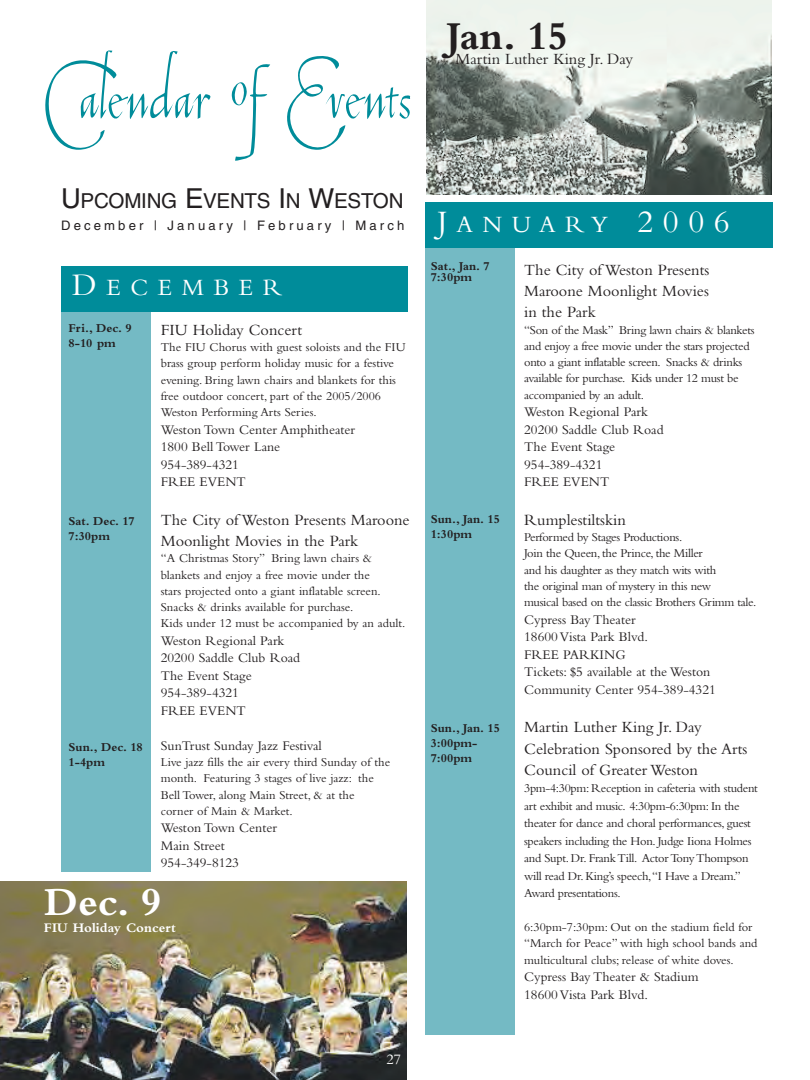
<style>
.page{position:relative;width:810px;height:1080px;background:#fff}
.page>*{position:absolute;margin:0;border:0;box-sizing:border-box;transform-origin:0 0}
.t1{font:92.5px "Tagliente";color:#008c9a}
.t2{font:700 41.25px "Bembo";color:#231f20}
.t3{font:700 41.25px "Bembo";color:#fff}
.t4{font:24.38px "Bembo";letter-spacing:.39em;color:#fff}
.t5{font:20.62px "Helvetica";letter-spacing:-.015em;color:#231f20}
.t6{font:16.25px/21.2px "Bembo";color:#231f20}
.t7{font:15px "Bembo";color:#fff}
.t8{font:13.75px/17.5px "Bembo";color:#231f20}
.t9{font:700 13.75px "Bembo";color:#fff}
.t10{font:13.12px "Helvetica";letter-spacing:.24em;color:#231f20}
.t11{font:12.5px/16.2px "Bembo";color:#231f20}
.t12{font:12.5px/16.2px "Bembo";letter-spacing:-.025em;color:#231f20}
.t13{font:700 12.5px/15px "Bembo";color:#231f20}
.s1{font-size:27.5px}
.s2{font-size:32.5px}
</style>
<div class="page">
<div style="left:61px;top:267px;width:90px;height:605px;background:#74bac4"></div>
<div style="left:425px;top:215px;width:90px;height:820px;background:#74bac4"></div>
<img style="left:426px;top:0;width:345px;height:194px">
<div style="left:61px;top:266px;width:347px;height:46px;background:#008c9a"></div>
<img style="left:1px;top:882px;width:406px;height:198px">
<div style="left:426px;top:202px;width:347px;height:46px;background:#008c9a"></div>
<h1 class="t1" style="left:46px;top:31px;width:368px">Calendar of Events</h1>
<h3 class="t5" style="left:61px;top:193px;width:344px"><span class="s1">U</span>PCOMING <span class="s1">E</span>VENTS <span class="s1">I</span>N <span class="s1">W</span>ESTON</h3>
<p class="t10" style="left:61px;top:221px;width:345px">December | January | February | March</p>
<h3 class="t4" style="left:72px;top:279px;width:212px"><span class="s2">D</span>ECEMBER</h3>
<p class="t13" style="left:69px;top:322px;width:65px">Fri., Dec. 9<br>8-10 pm</p>
<p class="t13" style="left:69px;top:515px;width:68px">Sat. Dec. 17<br>7:30pm</p>
<p class="t13" style="left:69px;top:741px;width:76px">Sun., Dec. 18<br>1-4pm</p>
<h3 class="t6" style="left:161px;top:321px;width:143px">FIU Holiday Concert</h3>
<p class="t11" style="left:161px;top:340px;width:246px">The FIU Chorus with guest soloists and the FIU brass group perform holiday music for a festive evening. Bring lawn chairs and blankets for this free outdoor concert, part of the 2005/2006<br>Weston Performing Arts Series.</p>
<p class="t8" style="left:161px;top:422px;width:196px">Weston Town Center Amphitheater<br>1800 Bell Tower Lane<br>954-389-4321<br>FREE EVENT</p>
<h3 class="t6" style="left:161px;top:511px;width:250px">The City of Weston Presents Maroone<br>Moonlight Movies in the Park</h3>
<p class="t11" style="left:161px;top:551px;width:246px">“A Christmas Story” Bring lawn chairs &amp; blankets and enjoy a free movie under the<br>stars projected onto a giant inflatable screen.<br>Snacks &amp; drinks available for purchase.<br>Kids under 12 must be accompanied by an adult.</p>
<p class="t8" style="left:161px;top:633px;width:141px">Weston Regional Park<br>20200 Saddle Club Road<br>The Event Stage<br>954-389-4321<br>FREE EVENT</p>
<p class="t8" style="left:161px;top:738px;width:163px">SunTrust Sunday Jazz Festival</p>
<p class="t11" style="left:161px;top:755px;width:231px">Live jazz fills the air every third Sunday of the month. Featuring 3 stages of live jazz: the Bell Tower, along Main Street, &amp; at the corner of Main &amp; Market.</p>
<p class="t8" style="left:161px;top:821px;width:118px">Weston Town Center<br>Main Street<br>954-349-8123</p>
<h2 class="t3" style="left:44px;top:887px;width:119px">Dec. 9</h2>
<p class="t9" style="left:44px;top:923px;width:133px">FIU Holiday Concert</p>
<h2 class="t2" style="left:447px;top:22px;width:123px">Jan. 15</h2>
<h3 class="t6" style="left:456px;top:50px;width:179px">Martin Luther King Jr. Day</h3>
<h3 class="t4" style="left:437px;top:216px;width:294px"><span class="s2">J</span>ANUARY <span class="s2">2006</span></h3>
<p class="t13" style="left:431px;top:261px;width:61px;line-height:11.2px">Sat., Jan. 7<br>7:30pm</p>
<p class="t13" style="left:431px;top:513px;width:71px">Sun., Jan. 15<br>1:30pm</p>
<p class="t13" style="left:431px;top:722px;width:71px">Sun., Jan. 15<br>3:00pm-<br>7:00pm</p>
<h3 class="t6" style="left:524px;top:261px;width:187px;text-align:justify">The City of Weston Presents Maroone Moonlight Movies in the Park</h3>
<p class="t12" style="left:524px;top:323px;width:232px">“Son of the Mask” Bring lawn chairs &amp; blankets and enjoy a free movie under the stars projected onto a giant inflatable screen. Snacks &amp; drinks available for purchase. Kids under 12 must be accompanied by an adult.</p>
<p class="t8" style="left:524px;top:404px;width:141px">Weston Regional Park<br>20200 Saddle Club Road<br>The Event Stage<br>954-389-4321<br>FREE EVENT</p>
<h3 class="t6" style="left:524px;top:511px;width:103px">Rumplestiltskin</h3>
<p class="t12" style="left:524px;top:530px;width:234px">Performed by Stages Productions.<br>Join the Queen, the Prince, the Miller<br>and his daughter as they match wits with<br>the original man of mystery in this new<br>musical based on the classic Brothers Grimm tale.</p>
<p class="t8" style="left:524px;top:612px;width:193px">Cypress Bay Theater<br>18600 Vista Park Blvd.<br>FREE PARKING<br>Tickets: $5 available at the Weston<br>Community Center 954-389-4321</p>
<h3 class="t6" style="left:524px;top:718px;width:225px">Martin Luther King Jr. Day<br>Celebration Sponsored by the Arts<br>Council of Greater Weston</h3>
<p class="t12" style="left:524px;top:781px;width:235px;line-height:17.5px">3pm-4:30pm: Reception in cafeteria with student art exhibit and music. 4:30pm-6:30pm: In the theater for dance and choral performances, guest speakers including the Hon. Judge Iiona Holmes and Supt. Dr. Frank Till. Actor Tony Thompson will read Dr. King’s speech,“I Have a Dream.” Award presentations.</p>
<p class="t11" style="left:524px;top:920px;width:235px">6:30pm-7:30pm: Out on the stadium field for “March for Peace” with high school bands and multicultural clubs; release of white doves.</p>
<p class="t8" style="left:524px;top:969px;width:176px">Cypress Bay Theater &amp; Stadium<br>18600 Vista Park Blvd.</p>
<p class="t7" style="left:386px;top:1054px;width:16px">27</p>
</div>
